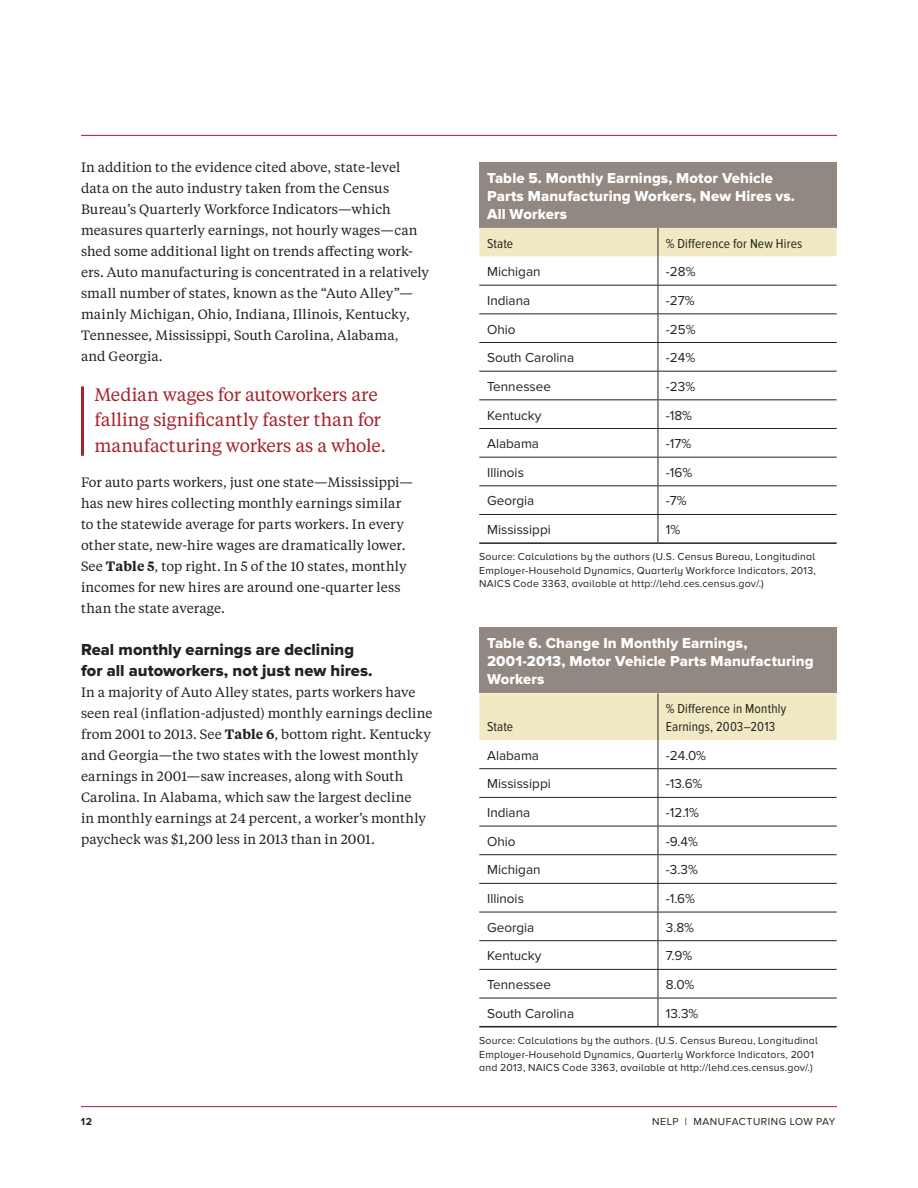
<style>
.page{position:relative;width:918px;height:1188px;background:#fff}
.page>*{position:absolute;margin:0;border:0;box-sizing:border-box;transform-origin:0 0}
.t1{font:18px/25.5px "Tiempos Text";letter-spacing:-.01em;color:#a6222c}
.t2{font:16.5px/21px "Proxima Nova Extrabld";color:#20231e}
.t3{font:15px/18px "Proxima Nova Extrabld";letter-spacing:.005em;color:#fff}
.t4{font:13.5px/21px "Tiempos Text";letter-spacing:.005em;color:#20231e}
.t5{font:13.5px "Proxima Nova";color:#20231e}
.t6{font:13.5px/18px "Proxima Nova Cond";letter-spacing:.01em;color:#20231e}
.t7{font:10.5px/13.5px "Proxima Nova A";letter-spacing:.02em;color:#20231e;text-align:justify}
.t8{font:10.5px "Proxima Nova";letter-spacing:.05em;color:#20231e}
.t9{font:700 10.5px "Proxima Nova";color:#20231e}
.s1{font-weight:600}
</style>
<div class="page">
<hr style="left:81px;top:1106px;width:756px;height:1px;background:#a6222c">
<hr style="left:81px;top:135px;width:756px;height:1px;background:#a6222c">
<hr style="left:81px;top:386px;width:3px;height:70px;background:#a6222c">
<div style="left:479px;top:162px;width:358px;height:66px;background:#918881"></div>
<svg style="left:479px;top:228px;width:358px;height:314px"></svg>
<hr style="left:479px;top:542px;width:179px;height:2px;background:#20231e">
<hr style="left:658px;top:542px;width:179px;height:2px;background:#20231e">
<hr style="left:479px;top:285px;width:179px;height:1px;background:#20231e">
<hr style="left:658px;top:285px;width:179px;height:1px;background:#20231e">
<hr style="left:479px;top:313px;width:179px;height:1px;background:#20231e">
<hr style="left:658px;top:313px;width:179px;height:1px;background:#20231e">
<hr style="left:479px;top:342px;width:179px;height:1px;background:#20231e">
<hr style="left:658px;top:342px;width:179px;height:1px;background:#20231e">
<hr style="left:479px;top:371px;width:179px;height:1px;background:#20231e">
<hr style="left:658px;top:371px;width:179px;height:1px;background:#20231e">
<hr style="left:479px;top:399px;width:179px;height:1px;background:#20231e">
<hr style="left:658px;top:399px;width:179px;height:1px;background:#20231e">
<hr style="left:479px;top:428px;width:179px;height:1px;background:#20231e">
<hr style="left:658px;top:428px;width:179px;height:1px;background:#20231e">
<hr style="left:479px;top:457px;width:179px;height:1px;background:#20231e">
<hr style="left:658px;top:457px;width:179px;height:1px;background:#20231e">
<hr style="left:479px;top:485px;width:179px;height:1px;background:#20231e">
<hr style="left:658px;top:485px;width:179px;height:1px;background:#20231e">
<hr style="left:479px;top:514px;width:179px;height:1px;background:#20231e">
<hr style="left:658px;top:514px;width:179px;height:1px;background:#20231e">
<div style="left:479px;top:628px;width:358px;height:65px;background:#918881"></div>
<svg style="left:479px;top:693px;width:358px;height:333px"></svg>
<hr style="left:479px;top:1026px;width:179px;height:1px;background:#20231e">
<hr style="left:658px;top:1026px;width:179px;height:1px;background:#20231e">
<hr style="left:479px;top:768px;width:179px;height:1px;background:#20231e">
<hr style="left:658px;top:768px;width:179px;height:1px;background:#20231e">
<hr style="left:479px;top:797px;width:179px;height:1px;background:#20231e">
<hr style="left:658px;top:797px;width:179px;height:1px;background:#20231e">
<hr style="left:479px;top:826px;width:179px;height:1px;background:#20231e">
<hr style="left:658px;top:826px;width:179px;height:1px;background:#20231e">
<hr style="left:479px;top:854px;width:179px;height:1px;background:#20231e">
<hr style="left:658px;top:854px;width:179px;height:1px;background:#20231e">
<hr style="left:479px;top:883px;width:179px;height:1px;background:#20231e">
<hr style="left:658px;top:883px;width:179px;height:1px;background:#20231e">
<hr style="left:479px;top:912px;width:179px;height:1px;background:#20231e">
<hr style="left:658px;top:912px;width:179px;height:1px;background:#20231e">
<hr style="left:479px;top:940px;width:179px;height:1px;background:#20231e">
<hr style="left:658px;top:940px;width:179px;height:1px;background:#20231e">
<hr style="left:479px;top:969px;width:179px;height:1px;background:#20231e">
<hr style="left:658px;top:969px;width:179px;height:1px;background:#20231e">
<hr style="left:479px;top:998px;width:179px;height:1px;background:#20231e">
<hr style="left:658px;top:998px;width:179px;height:1px;background:#20231e">
<p class="t4" style="left:81px;top:156px;width:350px">In addition to the evidence cited above, state-level data on the auto industry taken from the Census Bureau’s Quarterly Workforce Indicators—which measures quarterly earnings, not hourly wages—can shed some additional light on trends affecting work&shy;ers. Auto manufacturing is concentrated in a relatively small number of states, known as the “Auto Alley”— mainly Michigan, Ohio, Indiana, Illinois, Kentucky, Tennessee, Mississippi, South Carolina, Alabama,<br>and Georgia.</p>
<p class="t1" style="left:94px;top:381px;width:293px">Median wages for autoworkers are falling significantly faster than for manufacturing workers as a whole.</p>
<p class="t4" style="left:81px;top:471px;width:333px">For auto parts workers, just one state—Mississippi— has new hires collecting monthly earnings similar to the statewide average for parts workers. In every other state, new-hire wages are dramatically lower.<br>See <span class="s1">Table 5</span>, top right. In 5 of the 10 states, monthly incomes for new hires are around one-quarter less than the state average.</p>
<p class="t2" style="left:81px;top:640px;width:293px">Real monthly earnings are declining for all autoworkers, not just new hires.</p>
<p class="t4" style="left:81px;top:681px;width:353px">In a majority of Auto Alley states, parts workers have seen real (inflation-adjusted) monthly earnings decline from 2001 to 2013. See <span class="s1">Table 6</span>, bottom right. Kentucky and Georgia—the two states with the lowest monthly earnings in 2001—saw increases, along with South Carolina. In Alabama, which saw the largest decline<br>in monthly earnings at 24 percent, a worker’s monthly paycheck was $1,200 less in 2013 than in 2001.</p>
<p class="t3" style="left:487px;top:169px;width:309px">Table 5. Monthly Earnings, Motor Vehicle<br>Parts Manufacturing Workers, New Hires vs.<br>All Workers</p>
<p class="t6" style="left:487px;top:234px;width:28px">State</p>
<p class="t6" style="left:666px;top:234px;width:138px">% Difference for New Hires</p>
<p class="t5" style="left:487px;top:264px;width:55px">Michigan</p>
<p class="t5" style="left:666px;top:264px;width:31px">-28%</p>
<p class="t5" style="left:487px;top:293px;width:45px">Indiana</p>
<p class="t5" style="left:666px;top:293px;width:30px">-27%</p>
<p class="t5" style="left:487px;top:321px;width:30px">Ohio</p>
<p class="t5" style="left:666px;top:321px;width:31px">-25%</p>
<p class="t5" style="left:487px;top:350px;width:89px">South Carolina</p>
<p class="t5" style="left:666px;top:350px;width:31px">-24%</p>
<p class="t5" style="left:487px;top:379px;width:65px">Tennessee</p>
<p class="t5" style="left:666px;top:379px;width:31px">-23%</p>
<p class="t5" style="left:487px;top:407px;width:56px">Kentucky</p>
<p class="t5" style="left:666px;top:407px;width:28px">-18%</p>
<p class="t5" style="left:487px;top:436px;width:53px">Alabama</p>
<p class="t5" style="left:666px;top:436px;width:27px">-17%</p>
<p class="t5" style="left:487px;top:465px;width:38px">Illinois</p>
<p class="t5" style="left:666px;top:465px;width:28px">-16%</p>
<p class="t5" style="left:487px;top:493px;width:49px">Georgia</p>
<p class="t5" style="left:666px;top:493px;width:22px">-7%</p>
<p class="t5" style="left:487px;top:522px;width:65px">M ississippi</p>
<p class="t5" style="left:666px;top:522px;width:16px">1%</p>
<p class="t7" style="left:479px;top:550px;width:338px">Source: Calculations by the authors (U.S. Census Bureau, Longitudinal Employer-Household Dynamics, Quarterly Workforce Indicators, 2013, NAICS Code 3363, available at http://lehd.ces.census.gov/.)</p>
<p class="t3" style="left:487px;top:635px;width:328px">Table 6. Change In Monthly Earnings,<br>2001-2013, Motor Vehicle Parts Manufacturing<br>Workers</p>
<p class="t6" style="left:487px;top:718px;width:28px">State</p>
<p class="t6" style="left:666px;top:700px;width:122px">% Difference in Monthly<br>Earnings, 2003–2013</p>
<p class="t5" style="left:487px;top:747px;width:53px">Alabama</p>
<p class="t5" style="left:666px;top:747px;width:42px">-24.0%</p>
<p class="t5" style="left:487px;top:776px;width:65px">M ississippi</p>
<p class="t5" style="left:666px;top:776px;width:38px">-13.6%</p>
<p class="t5" style="left:487px;top:805px;width:45px">Indiana</p>
<p class="t5" style="left:666px;top:805px;width:35px">-12.1%</p>
<p class="t5" style="left:487px;top:833px;width:30px">Ohio</p>
<p class="t5" style="left:666px;top:833px;width:34px">-9.4%</p>
<p class="t5" style="left:487px;top:862px;width:55px">Michigan</p>
<p class="t5" style="left:666px;top:862px;width:34px">-3.3%</p>
<p class="t5" style="left:487px;top:891px;width:38px">Illinois</p>
<p class="t5" style="left:666px;top:891px;width:31px">-1.6%</p>
<p class="t5" style="left:487px;top:919px;width:49px">Georgia</p>
<p class="t5" style="left:666px;top:919px;width:30px">3.8%</p>
<p class="t5" style="left:487px;top:948px;width:56px">Kentucky</p>
<p class="t5" style="left:666px;top:948px;width:28px">7.9%</p>
<p class="t5" style="left:487px;top:977px;width:65px">Tennessee</p>
<p class="t5" style="left:666px;top:977px;width:30px">8.0%</p>
<p class="t5" style="left:487px;top:1005px;width:89px">South Carolina</p>
<p class="t5" style="left:666px;top:1005px;width:34px">13.3%</p>
<p class="t7" style="left:479px;top:1034px;width:340px;text-align:left">Source: Calculations by the authors. (U.S. Census Bureau, Longitudinal<br>Employer-Household Dynamics, Quarterly Workforce Indicators, 2001 and 2013, NAICS Code 3363, available at http://lehd.ces.census.gov/.)</p>
<p class="t9" style="left:81px;top:1115px;width:13px">12</p>
<p class="t8" style="left:652px;top:1115px;width:185px">NELP | Man ufacturing Low PAY</p>
</div>
